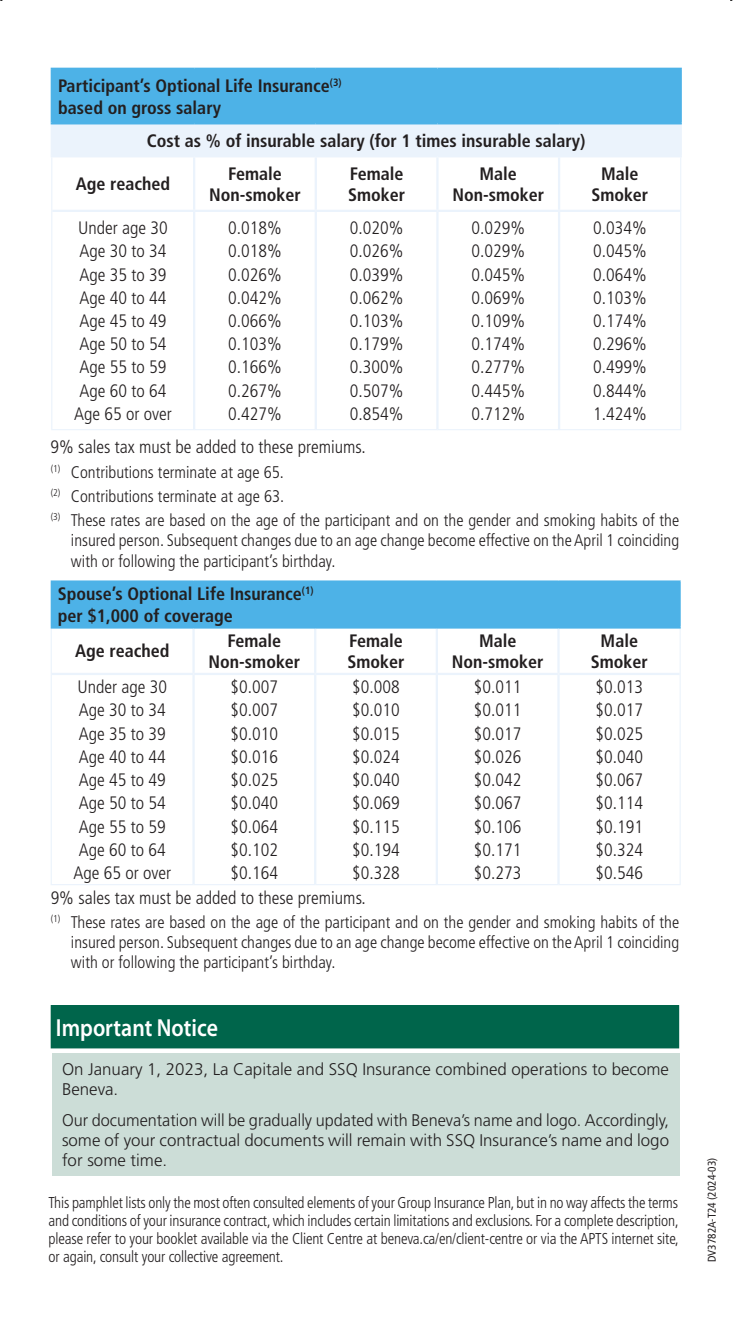
<style>
.page{position:relative;width:738px;height:1329px;background:#fff}
.page>*{position:absolute;margin:0;border:0;box-sizing:border-box;transform-origin:0 0}
.t1{font:600 24.75px "Myriad Pro";color:#fff;scale:.88 1}
.t2{font:300 condensed 18px/23.2px "Frutiger LT Std";color:#231f20;text-align:justify}
.t3{font:700 condensed 18px/21.6px "Frutiger LT Std";color:#231f20;text-align:center}
.t4{font:300 condensed 16.88px/20.2px "Frutiger LT Std";color:#231f20}
.t5{font:300 16.88px/20.2px "Frutiger LT Std";color:#231f20;text-align:justify;scale:.96 1}
.t6{font:300 16.88px/20.2px "Frutiger LT Std";color:#231f20}
.t7{font:300 condensed 15.75px/18px "Frutiger LT Std";letter-spacing:-.01em;color:#231f20;text-align:justify;scale:.96 1}
.t8{font:condensed 11.25px "Frutiger LT Std";color:#231f20}
</style>
<div class="page">
<div style="left:52px;top:69px;width:628px;height:54px;background:#4db2e7"></div>
<div style="left:52px;top:123px;width:628px;height:33px;background:#ebf3fc"></div>
<hr style="left:51px;top:157px;width:1px;height:54px;background:#ebf3fc">
<hr style="left:679px;top:157px;width:1px;height:54px;background:#ebf3fc">
<hr style="left:51px;top:211px;width:1px;height:218px;background:#ebf3fc">
<hr style="left:679px;top:211px;width:1px;height:218px;background:#ebf3fc">
<hr style="left:51px;top:429px;width:143px;height:1px;background:#ebf3fc">
<hr style="left:194px;top:429px;width:121px;height:1px;background:#ebf3fc">
<hr style="left:315px;top:429px;width:122px;height:1px;background:#ebf3fc">
<hr style="left:437px;top:429px;width:121px;height:1px;background:#ebf3fc">
<hr style="left:558px;top:429px;width:122px;height:1px;background:#ebf3fc">
<hr style="left:193px;top:157px;width:2px;height:53px;background:#ebf3fc">
<hr style="left:314px;top:157px;width:3px;height:53px;background:#ebf3fc">
<hr style="left:436px;top:157px;width:2px;height:53px;background:#ebf3fc">
<hr style="left:557px;top:157px;width:3px;height:53px;background:#ebf3fc">
<hr style="left:52px;top:210px;width:142px;height:2px;background:#ebf3fc">
<hr style="left:194px;top:210px;width:121px;height:2px;background:#ebf3fc">
<hr style="left:193px;top:212px;width:2px;height:217px;background:#ebf3fc">
<hr style="left:315px;top:210px;width:122px;height:2px;background:#ebf3fc">
<hr style="left:314px;top:212px;width:3px;height:217px;background:#ebf3fc">
<hr style="left:437px;top:210px;width:121px;height:2px;background:#ebf3fc">
<hr style="left:436px;top:212px;width:2px;height:217px;background:#ebf3fc">
<hr style="left:558px;top:210px;width:121px;height:2px;background:#ebf3fc">
<hr style="left:557px;top:212px;width:3px;height:217px;background:#ebf3fc">
<hr style="left:51px;top:124px;width:2px;height:31px;background:#ebf3fc">
<hr style="left:679px;top:124px;width:2px;height:31px;background:#ebf3fc">
<hr style="left:51px;top:155px;width:143px;height:2px;background:#ebf3fc">
<hr style="left:194px;top:155px;width:121px;height:2px;background:#ebf3fc">
<hr style="left:315px;top:155px;width:122px;height:2px;background:#ebf3fc">
<hr style="left:437px;top:155px;width:121px;height:2px;background:#ebf3fc">
<hr style="left:558px;top:155px;width:123px;height:2px;background:#ebf3fc">
<hr style="left:51px;top:70px;width:2px;height:52px;background:#4db2e7">
<hr style="left:51px;top:68px;width:143px;height:2px;background:#4db2e7">
<hr style="left:194px;top:68px;width:121px;height:2px;background:#4db2e7">
<hr style="left:315px;top:68px;width:122px;height:2px;background:#4db2e7">
<hr style="left:437px;top:68px;width:121px;height:2px;background:#4db2e7">
<hr style="left:558px;top:68px;width:123px;height:2px;background:#4db2e7">
<hr style="left:679px;top:70px;width:2px;height:52px;background:#4db2e7">
<hr style="left:51px;top:122px;width:143px;height:2px;background:#4db2e7">
<hr style="left:194px;top:122px;width:121px;height:2px;background:#4db2e7">
<hr style="left:315px;top:122px;width:122px;height:2px;background:#4db2e7">
<hr style="left:437px;top:122px;width:121px;height:2px;background:#4db2e7">
<hr style="left:558px;top:122px;width:123px;height:2px;background:#4db2e7">
<div style="left:51px;top:581px;width:628px;height:46px;background:#4db2e7"></div>
<hr style="left:51px;top:628px;width:1px;height:46px;background:#ebf3fc">
<hr style="left:679px;top:628px;width:1px;height:46px;background:#ebf3fc">
<hr style="left:51px;top:674px;width:1px;height:210px;background:#ebf3fc">
<hr style="left:679px;top:674px;width:1px;height:210px;background:#ebf3fc">
<hr style="left:51px;top:884px;width:142px;height:1px;background:#ebf3fc">
<hr style="left:193px;top:884px;width:122px;height:1px;background:#ebf3fc">
<hr style="left:315px;top:884px;width:121px;height:1px;background:#ebf3fc">
<hr style="left:436px;top:884px;width:122px;height:1px;background:#ebf3fc">
<hr style="left:558px;top:884px;width:122px;height:1px;background:#ebf3fc">
<hr style="left:192px;top:628px;width:2px;height:45px;background:#ebf3fc">
<hr style="left:314px;top:628px;width:2px;height:45px;background:#ebf3fc">
<hr style="left:435px;top:628px;width:2px;height:45px;background:#ebf3fc">
<hr style="left:557px;top:628px;width:2px;height:45px;background:#ebf3fc">
<hr style="left:52px;top:673px;width:141px;height:2px;background:#ebf3fc">
<hr style="left:193px;top:673px;width:122px;height:2px;background:#ebf3fc">
<hr style="left:192px;top:675px;width:2px;height:209px;background:#ebf3fc">
<hr style="left:315px;top:673px;width:121px;height:2px;background:#ebf3fc">
<hr style="left:314px;top:675px;width:2px;height:209px;background:#ebf3fc">
<hr style="left:436px;top:673px;width:122px;height:2px;background:#ebf3fc">
<hr style="left:435px;top:675px;width:2px;height:209px;background:#ebf3fc">
<hr style="left:558px;top:673px;width:121px;height:2px;background:#ebf3fc">
<hr style="left:557px;top:675px;width:2px;height:209px;background:#ebf3fc">
<hr style="left:51px;top:580px;width:142px;height:1px;background:#4db2e7">
<hr style="left:193px;top:580px;width:122px;height:1px;background:#4db2e7">
<hr style="left:315px;top:580px;width:121px;height:1px;background:#4db2e7">
<hr style="left:436px;top:580px;width:122px;height:1px;background:#4db2e7">
<hr style="left:558px;top:580px;width:122px;height:1px;background:#4db2e7">
<hr style="left:679px;top:581px;width:1px;height:45px;background:#4db2e7">
<hr style="left:51px;top:626px;width:142px;height:2px;background:#4db2e7">
<hr style="left:193px;top:626px;width:122px;height:2px;background:#4db2e7">
<hr style="left:315px;top:626px;width:121px;height:2px;background:#4db2e7">
<hr style="left:436px;top:626px;width:122px;height:2px;background:#4db2e7">
<hr style="left:558px;top:626px;width:122px;height:2px;background:#4db2e7">
<div style="left:51px;top:1005px;width:627px;height:42px;background:#00654b"></div>
<hr style="left:51px;top:1047px;width:627px;height:1px;background:#00654b">
<div style="left:52px;top:1052px;width:626px;height:123px;background:#ccddd7"></div>
<p class="t3" style="left:58px;top:75px;width:284px;text-align:left">Participant’s Optional Life Insurance<sup>(3) </sup>based on gross salary</p>
<p class="t3" style="left:147px;top:130px;width:440px">Cost as % of insurable salary (for 1 times insurable salary)</p>
<p class="t3" style="left:76px;top:173px;width:96px">Age reached</p>
<p class="t3" style="left:209px;top:162px;width:93px">Female<br>Non-smoker</p>
<p class="t3" style="left:348px;top:162px;width:58px;text-align:left">Female<br>Smoker</p>
<p class="t3" style="left:452px;top:162px;width:93px">Male<br>Non-smoker</p>
<p class="t3" style="left:591px;top:162px;width:58px">Male<br>Smoker</p>
<p class="t2" style="left:74px;top:216px;width:99px;text-align:left">Under age 30<br>Age 30 to 34<br>Age 35 to 39<br>Age 40 to 44<br>Age 45 to 49<br>Age 50 to 54<br>Age 55 to 59<br>Age 60 to 64<br>Age 65 or over</p>
<p class="t2" style="left:228px;top:216px;width:55px">0.018% 0.018% 0.026% 0.042% 0.066% 0.103% 0.166% 0.267% 0.427%</p>
<p class="t2" style="left:349px;top:216px;width:55px">0.020% 0.026% 0.039% 0.062% 0.103% 0.179% 0.300% 0.507% 0.854%</p>
<p class="t2" style="left:471px;top:216px;width:55px">0.029% 0.029% 0.045% 0.069% 0.109% 0.174% 0.277% 0.445% 0.712%</p>
<p class="t2" style="left:592px;top:216px;width:55px">0.034% 0.045% 0.064% 0.103% 0.174% 0.296% 0.499% 0.844% 1.424%</p>
<p class="t2" style="left:51px;top:435px;width:316px">9% sales tax must be added to these premiums.</p>
<p class="t4" style="left:51px;top:460px;width:629px;line-height:24.1px"><sup>(1)</sup> Contributions terminate at age 65.<br><sup>(2)</sup> Contributions terminate at age 63.<br><sup>(3)</sup> These rates are based on the age of the participant and on the gender and smoking habits of the</p>
<p class="t4" style="left:71px;top:530px;width:609px">insured person. Subsequent changes due to an age change become effective on the April 1 coinciding with or following the participant’s birthday.</p>
<p class="t3" style="left:58px;top:583px;width:257px;text-align:left">Spouse’s Optional Life Insurance<sup>(1) </sup>per $1,000 of coverage</p>
<p class="t3" style="left:75px;top:640px;width:96px">Age reached</p>
<p class="t3" style="left:208px;top:629px;width:93px">Female<br>Non-smoker</p>
<p class="t3" style="left:347px;top:629px;width:58px;text-align:left">Female<br>Smoker</p>
<p class="t3" style="left:451px;top:629px;width:93px">Male<br>Non-smoker</p>
<p class="t3" style="left:590px;top:629px;width:58px">Male<br>Smoker</p>
<p class="t2" style="left:73px;top:675px;width:99px;text-align:left">Under age 30<br>Age 30 to 34<br>Age 35 to 39<br>Age 40 to 44<br>Age 45 to 49<br>Age 50 to 54<br>Age 55 to 59<br>Age 60 to 64<br>Age 65 or over</p>
<p class="t2" style="left:230px;top:675px;width:49px">$0.007 $0.007 $0.010 $0.016 $0.025 $0.040 $0.064 $0.102 $0.164</p>
<p class="t2" style="left:352px;top:675px;width:49px">$0.008 $0.010 $0.015 $0.024 $0.040 $0.069 $0.115 $0.194 $0.328</p>
<p class="t2" style="left:473px;top:675px;width:49px">$0.011 $0.011 $0.017 $0.026 $0.042 $0.067 $0.106 $0.171 $0.273</p>
<p class="t2" style="left:595px;top:675px;width:49px">$0.013 $0.017 $0.025 $0.040 $0.067 $0.114 $0.191 $0.324 $0.546</p>
<p class="t2" style="left:51px;top:886px;width:316px">9% sales tax must be added to these premiums.</p>
<p class="t4" style="left:71px;top:912px;width:609px;text-align:justify;text-indent:-20px"><sup>(1)</sup> These rates are based on the age of the participant and on the gender and smoking habits of the insured person. Subsequent changes due to an age change become effective on the April 1 coinciding with or following the participant’s birthday.</p>
<p class="t1" style="left:56px;top:1012px;width:186px">Important Notice</p>
<p class="t6" style="left:62px;top:1059px;width:608px">On January 1, 2023, La Capitale and SSQ Insurance combined operations to become<br>Beneva.</p>
<p class="t5" style="left:62px;top:1109px;width:633px">Our documentation will be gradually updated with Beneva’s name and logo. Accordingly, some of your contractual documents will remain with SSQ Insurance’s name and logo for some time.</p>
<p class="t7" style="left:49px;top:1193px;width:657px">This pamphlet lists only the most often consulted elements of your Group Insurance Plan, but in no way affects the terms and conditions of your insurance contract, which includes certain limitations and exclusions. For a complete description, please refer to your booklet available via the Client Centre at beneva.ca/en/client-centre or via the APTS internet site, or again, consult your collective agreement.</p>
<p class="t8" style="left:705px;top:1262px;width:106px;rotate:-90deg">DV3782A-T24 (2024-03)</p>
</div>
